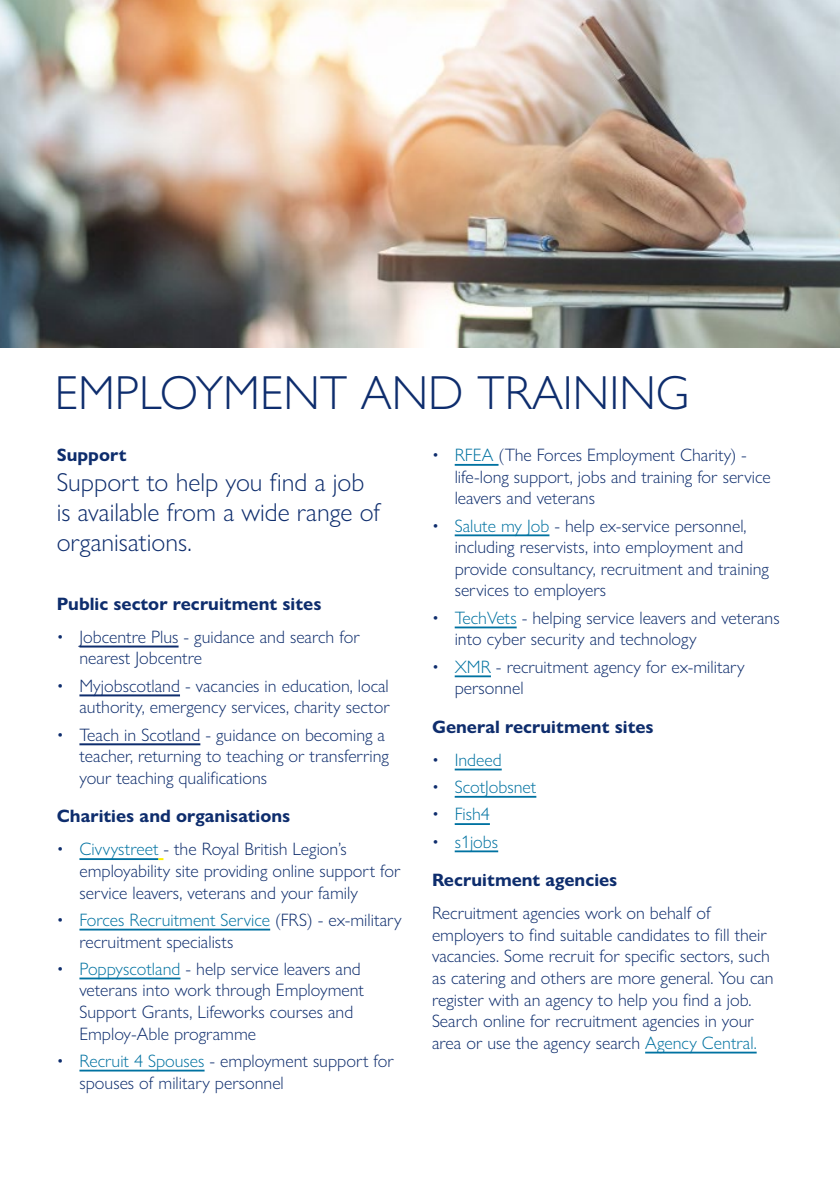
<style>
.page{position:relative;width:840px;height:1191px;background:#fff}
.page>*{position:absolute;margin:0;border:0;box-sizing:border-box;transform-origin:0 0}
.t1{font:300 48px "Gill Sans Nova";color:#0e2d6d}
.t2{font:300 26px/30px "Gill Sans Nova";color:#0e2d6d}
.t3{font:300 18px/21.6px "Gill Sans Nova";color:#0e2d6d}
.t4{font:700 18px/38.6px "Gill Sans Nova";color:#0e2d6d}
.t5{font:300 18px "Gill Sans Nova";color:#0072a1}
.s1{color:#0072a1}
.s2{color:#0e2d6d}
.s3{font-weight:300}
.s4{font-weight:300;color:#0072a1}
</style>
<div class="page">
<hr style="left:454px;top:464px;width:44px;height:2px;background:#0072a1">
<hr style="left:454px;top:534px;width:95px;height:2px;background:#0072a1">
<hr style="left:454px;top:626px;width:62px;height:2px;background:#0072a1">
<hr style="left:454px;top:675px;width:36px;height:2px;background:#0072a1">
<hr style="left:454px;top:768px;width:47px;height:2px;background:#0072a1">
<hr style="left:454px;top:796px;width:82px;height:1px;background:#0072a1">
<hr style="left:454px;top:823px;width:35px;height:2px;background:#0072a1">
<hr style="left:454px;top:850px;width:44px;height:2px;background:#0072a1">
<hr style="left:644px;top:1051px;width:112px;height:2px;background:#0072a1">
<img style="left:0;top:0;width:839px;height:348px">
<hr style="left:79px;top:645px;width:99px;height:2px;background:#0e2d6d">
<hr style="left:79px;top:694px;width:101px;height:2px;background:#0e2d6d">
<hr style="left:79px;top:743px;width:121px;height:2px;background:#0e2d6d">
<hr style="left:79px;top:858px;width:79px;height:2px;background:#0072a1">
<hr style="left:79px;top:928px;width:191px;height:2px;background:#0072a1">
<hr style="left:79px;top:977px;width:101px;height:2px;background:#0072a1">
<hr style="left:79px;top:1069px;width:125px;height:2px;background:#0072a1">
<h1 class="t1" style="left:55px;top:364px;width:636px">EMPLOYMENT AND TRAINING</h1>
<p class="t3" style="left:454px;top:444px;width:317px;text-indent:-23px">• <span class="s1">RFEA</span> (The Forces Employment Charity) - life-long support, jobs and training for service leavers and veterans</p>
<p class="t3" style="left:454px;top:514px;width:315px;text-indent:-23px">• <span class="s1">Salute my Job</span> - help ex-service personnel, including reservists, into employment and provide consultancy, recruitment and training services to employers</p>
<p class="t3" style="left:454px;top:606px;width:326px;text-indent:-23px">• <span class="s1">TechVets</span> - helping service leavers and veterans into cyber security and technology</p>
<p class="t3" style="left:454px;top:655px;width:291px;text-indent:-23px">• <span class="s1">XMR</span> - recruitment agency for ex-military personnel</p>
<p class="t4" style="left:432px;top:707px;width:223px">General recruitment sites</p>
<p class="t5" style="left:432px;top:748px;width:71px"><span class="s2">•</span> Indeed</p>
<p class="t5" style="left:432px;top:776px;width:106px"><span class="s2">•</span> ScotJobsnet</p>
<p class="t5" style="left:432px;top:803px;width:59px"><span class="s2">•</span> Fish4</p>
<p class="t4" style="left:432px;top:822px;width:187px"><span class="s3">•</span> <span class="s4">s1jobs<br></span>Recruitment agencies</p>
<p class="t3" style="left:432px;top:902px;width:343px">Recruitment agencies work on behalf of employers to find suitable candidates to fill their vacancies. Some recruit for specific sectors, such as catering and others are more general. You can register with an agency to help you find a job.<br>Search online for recruitment agencies in your area or use the agency search <span class="s1">Agency Central.</span></p>
<p class="t4" style="left:57px;top:436px;width:71px">Support</p>
<h2 class="t2" style="left:57px;top:467px;width:325px">Support to help you find a job is available from a wide range of organisations.</h2>
<p class="t4" style="left:57px;top:584px;width:266px">Public sector recruitment sites</p>
<p class="t3" style="left:79px;top:626px;width:281px;text-indent:-23px">• Jobcentre Plus - guidance and search for nearest Jobcentre</p>
<p class="t3" style="left:57px;top:674px;width:334px;text-align:right">• Myjobscotland - vacancies in education, local authority, emergency services, charity sector</p>
<p class="t3" style="left:79px;top:723px;width:311px;text-indent:-23px">• Teach in Scotland - guidance on becoming a teacher, returning to teaching or transferring your teaching qualifications</p>
<p class="t4" style="left:57px;top:797px;width:235px">Charities and organisations</p>
<p class="t3" style="left:79px;top:838px;width:322px;text-indent:-23px">• <span class="s1">Civvystreet</span> - the Royal British Legion’s employability site providing online support for service leavers, veterans and your family</p>
<p class="t3" style="left:79px;top:908px;width:324px;text-indent:-23px">• <span class="s1">Forces Recruitment Service</span> (FRS) - ex-military recruitment specialists</p>
<p class="t3" style="left:79px;top:957px;width:286px;text-indent:-23px">• <span class="s1">Poppyscotland</span> - help service leavers and veterans into work through Employment Support Grants, Lifeworks courses and Employ-Able programme</p>
<p class="t3" style="left:79px;top:1049px;width:316px;text-indent:-23px">• <span class="s1">Recruit 4 Spouses</span> - employment support for spouses of military personnel</p>
</div>
